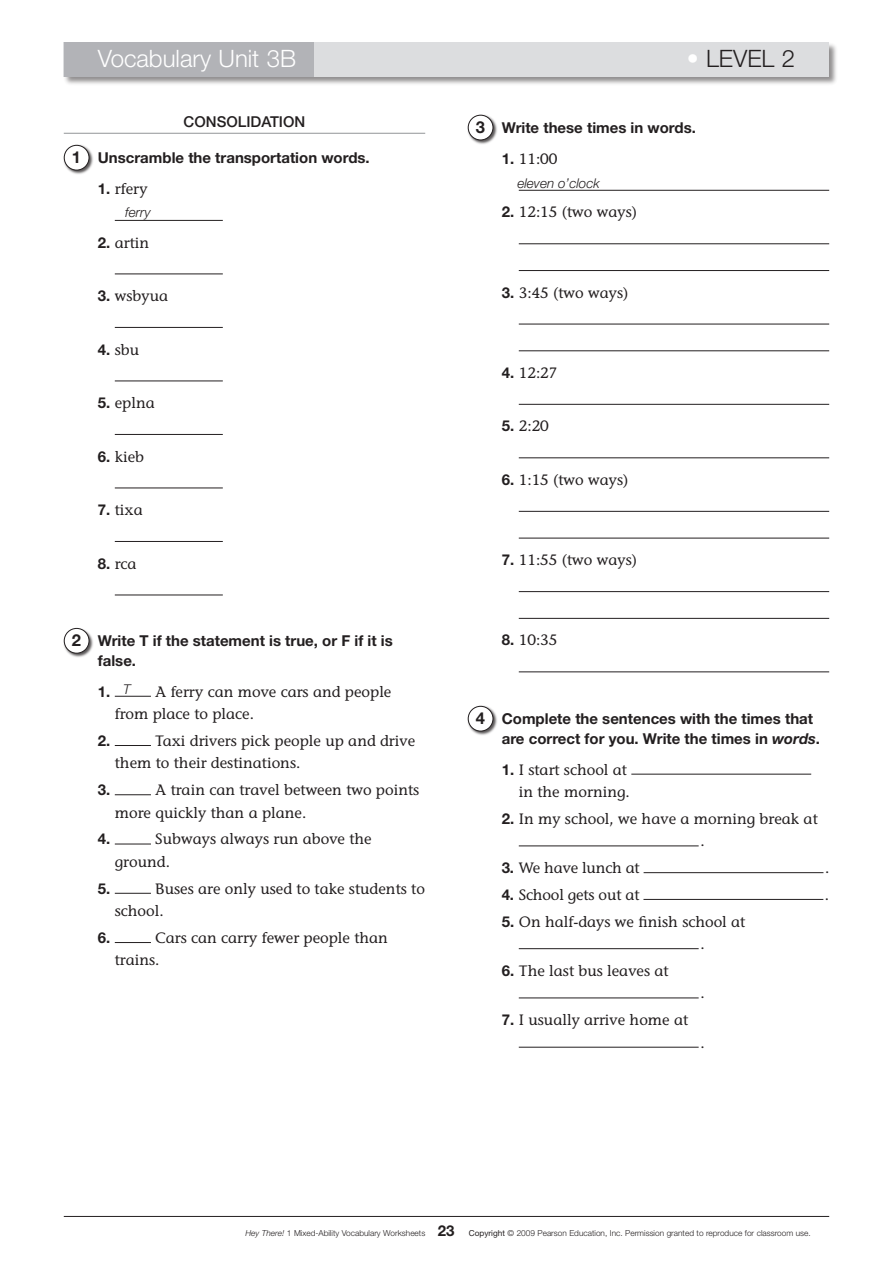
<style>
.page{position:relative;width:893px;height:1263px;background:#fff}
.page>*{position:absolute;margin:0;border:0;box-sizing:border-box;transform-origin:0 0}
.t1{font:300 24px "Helvetica Neue";color:#fff}
.t2{font:300 24px "Helvetica Neue";color:#231f20}
.t3{font:700 16.5px "Helvetica Neue";color:#231f20}
._02-exercicio__abc_n{font:15px/22.5px "Stone Informal";color:#231f20}
._01-enunciado{font:700 15px/19.5px "Helvetica Neue";color:#231f20}
._00-cabeço{font:500 15px "Helvetica Neue";color:#231f20}
._02-exercicio__abc_n-2{font:700 15px "Helvetica Neue";color:#231f20}
._02-exemplo{font:italic 300 13.5px "Helvetica Neue";color:#231f20}
.t4{font:300 8.25px "Helvetica Neue";color:#231f20}
.s1{color:#fff}
.s2{font-family:"Helvetica Neue";font-weight:700}
.s3{font-style:italic}
.s4{font-weight:700;font-size:15px}
.s5{font-weight:400}
</style>
<div class="page">
<div style="left:62px;top:41px;width:777px;height:45px;background:#231f20;opacity:.5"></div>
<div style="left:64px;top:43px;width:765px;height:34px;background:#dcdddf"></div>
<div style="left:64px;top:43px;width:250px;height:34px;background:#b2b3b7"></div>
<hr style="left:64px;top:133px;width:361px;height:1px;background:#939598">
<div style="left:63px;top:144px;width:32px;height:32px;background:#231f20;opacity:.75"></div>
<div style="left:64px;top:145px;width:25px;height:25px;background:#fff;border-radius:50%"></div>
<div style="left:64px;top:145px;width:25px;height:25px;border:1px solid #231f20;border-radius:50%"></div>
<hr style="left:115px;top:220px;width:108px;height:1px;background:#231f20">
<hr style="left:115px;top:274px;width:108px;height:1px;background:#231f20">
<hr style="left:115px;top:327px;width:108px;height:1px;background:#231f20">
<hr style="left:115px;top:381px;width:108px;height:1px;background:#231f20">
<hr style="left:115px;top:434px;width:108px;height:1px;background:#231f20">
<hr style="left:115px;top:488px;width:108px;height:1px;background:#231f20">
<hr style="left:115px;top:541px;width:108px;height:1px;background:#231f20">
<hr style="left:115px;top:595px;width:108px;height:1px;background:#231f20">
<div style="left:63px;top:627px;width:32px;height:32px;background:#231f20;opacity:.75"></div>
<div style="left:64px;top:628px;width:25px;height:25px;background:#fff;border-radius:50%"></div>
<div style="left:64px;top:628px;width:25px;height:25px;border:1px solid #231f20;border-radius:50%"></div>
<hr style="left:115px;top:696px;width:36px;height:1px;background:#231f20">
<hr style="left:115px;top:745px;width:36px;height:1px;background:#231f20">
<hr style="left:115px;top:794px;width:36px;height:1px;background:#231f20">
<hr style="left:115px;top:844px;width:36px;height:1px;background:#231f20">
<hr style="left:115px;top:893px;width:36px;height:1px;background:#231f20">
<hr style="left:115px;top:942px;width:36px;height:1px;background:#231f20">
<div style="left:467px;top:114px;width:32px;height:32px;background:#231f20;opacity:.75"></div>
<div style="left:468px;top:115px;width:25px;height:25px;background:#fff;border-radius:50%"></div>
<div style="left:468px;top:115px;width:25px;height:25px;border:1px solid #231f20;border-radius:50%"></div>
<hr style="left:519px;top:190px;width:310px;height:1px;background:#231f20">
<hr style="left:519px;top:243px;width:310px;height:1px;background:#231f20">
<hr style="left:519px;top:270px;width:310px;height:1px;background:#231f20">
<hr style="left:519px;top:324px;width:310px;height:1px;background:#231f20">
<hr style="left:519px;top:350px;width:310px;height:1px;background:#231f20">
<hr style="left:519px;top:404px;width:310px;height:1px;background:#231f20">
<hr style="left:519px;top:457px;width:310px;height:1px;background:#231f20">
<hr style="left:519px;top:511px;width:310px;height:1px;background:#231f20">
<hr style="left:519px;top:538px;width:310px;height:1px;background:#231f20">
<hr style="left:519px;top:591px;width:310px;height:1px;background:#231f20">
<hr style="left:519px;top:618px;width:310px;height:1px;background:#231f20">
<hr style="left:519px;top:671px;width:310px;height:1px;background:#231f20">
<div style="left:467px;top:705px;width:32px;height:32px;background:#231f20;opacity:.75"></div>
<div style="left:468px;top:706px;width:25px;height:25px;background:#fff;border-radius:50%"></div>
<div style="left:468px;top:706px;width:25px;height:25px;border:1px solid #231f20;border-radius:50%"></div>
<hr style="left:631px;top:774px;width:180px;height:1px;background:#231f20">
<hr style="left:519px;top:845px;width:180px;height:1px;background:#231f20">
<hr style="left:644px;top:872px;width:179px;height:1px;background:#231f20">
<hr style="left:643px;top:899px;width:180px;height:1px;background:#231f20">
<hr style="left:519px;top:948px;width:180px;height:1px;background:#231f20">
<hr style="left:519px;top:997px;width:180px;height:1px;background:#231f20">
<hr style="left:519px;top:1047px;width:180px;height:1px;background:#231f20">
<hr style="left:64px;top:1216px;width:765px;height:1px;background:#231f20">
<p class="t1" style="left:98px;top:44px;width:200px">Vocabulary Unit 3B</p>
<p class="t2" style="left:687px;top:44px;width:110px"><span class="s1">•</span> LEVEL 2</p>
<p class="_00-cabeço" style="left:184px;top:112px;width:123px">CONSOLIDATION</p>
<p class="t3" style="left:72px;top:147px;width:11px">1</p>
<p class="_01-enunciado" style="left:98px;top:148px;width:273px">Unscramble the transportation words.</p>
<p class="_02-exercicio__abc_n" style="left:98px;top:178px;width:51px"><span class="s2">1.</span> rfery</p>
<p class="_02-exercicio__abc_n" style="left:98px;top:231px;width:53px"><span class="s2">2.</span> artin</p>
<p class="_02-exemplo" style="left:125px;top:205px;width:27px">ferry</p>
<p class="_02-exercicio__abc_n" style="left:98px;top:285px;width:72px"><span class="s2">3.</span> wsbyua</p>
<p class="_02-exercicio__abc_n" style="left:98px;top:338px;width:43px"><span class="s2">4.</span> sbu</p>
<p class="_02-exercicio__abc_n" style="left:98px;top:392px;width:59px"><span class="s2">5.</span> eplna</p>
<p class="_02-exercicio__abc_n" style="left:98px;top:445px;width:48px"><span class="s2">6.</span> kieb</p>
<p class="_02-exercicio__abc_n" style="left:98px;top:499px;width:46px"><span class="s2">7.</span> tixa</p>
<p class="_02-exercicio__abc_n" style="left:98px;top:552px;width:40px"><span class="s2">8.</span> rca</p>
<p class="t3" style="left:72px;top:630px;width:11px">2</p>
<p class="_01-enunciado" style="left:98px;top:631px;width:296px">Write T if the statement is true, or F if it is false.</p>
<p class="_02-exercicio__abc_n-2" style="left:98px;top:682px;width:14px">1.</p>
<p class="_02-exercicio__abc_n" style="left:115px;top:680px;width:278px;text-indent:40px">A ferry can move cars and people from place to place.</p>
<p class="_02-exercicio__abc_n-2" style="left:98px;top:731px;width:14px">2.</p>
<p class="_02-exercicio__abc_n" style="left:115px;top:729px;width:302px;text-indent:40px">Taxi drivers pick people up and drive them to their destinations.</p>
<p class="_02-exercicio__abc_n-2" style="left:98px;top:780px;width:14px">3.</p>
<p class="_02-exercicio__abc_n" style="left:115px;top:779px;width:306px;text-indent:40px">A train can travel between two points more quickly than a plane.</p>
<p class="_02-exercicio__abc_n-2" style="left:98px;top:830px;width:14px">4.</p>
<p class="_02-exercicio__abc_n" style="left:115px;top:828px;width:258px;text-indent:40px">Subways always run above the ground.</p>
<p class="_02-exercicio__abc_n-2" style="left:98px;top:879px;width:14px">5.</p>
<p class="_02-exercicio__abc_n" style="left:115px;top:877px;width:312px;text-indent:40px">Buses are only used to take students to school.</p>
<p class="_02-exercicio__abc_n-2" style="left:98px;top:928px;width:14px">6.</p>
<p class="_02-exercicio__abc_n" style="left:115px;top:926px;width:275px;text-indent:40px">Cars can carry fewer people than trains.</p>
<p class="_02-exemplo" style="left:123px;top:681px;width:9px">T</p>
<p class="t3" style="left:476px;top:117px;width:11px">3</p>
<p class="_01-enunciado" style="left:502px;top:117px;width:196px">Write these times in words.</p>
<p class="_02-exercicio__abc_n" style="left:502px;top:147px;width:57px"><span class="s2">1.</span> 11:00</p>
<p class="_02-exemplo" style="left:517px;top:175px;width:84px">eleven o’clock</p>
<p class="_02-exercicio__abc_n" style="left:502px;top:201px;width:137px"><span class="s2">2.</span> 12:15 (two ways)</p>
<p class="_02-exercicio__abc_n" style="left:502px;top:281px;width:128px"><span class="s2">3.</span> 3:45 (two ways)</p>
<p class="_02-exercicio__abc_n" style="left:502px;top:361px;width:57px"><span class="s2">4.</span> 12:27</p>
<p class="_02-exercicio__abc_n" style="left:502px;top:415px;width:49px"><span class="s2">5.</span> 2:20</p>
<p class="_02-exercicio__abc_n" style="left:502px;top:468px;width:128px"><span class="s2">6.</span> 1:15 (two ways)</p>
<p class="_02-exercicio__abc_n" style="left:502px;top:549px;width:137px"><span class="s2">7.</span> 11:55 (two ways)</p>
<p class="_02-exercicio__abc_n" style="left:502px;top:629px;width:57px"><span class="s2">8.</span> 10:35</p>
<p class="t3" style="left:476px;top:708px;width:11px">4</p>
<p class="_01-enunciado" style="left:502px;top:708px;width:320px">Complete the sentences with the times that are correct for you. Write the times in <span class="s3">words</span>.</p>
<p class="_02-exercicio__abc_n" style="left:502px;top:758px;width:130px;text-align:right"><span class="s2">1.</span> I start school at in the morning.</p>
<p class="_02-exercicio__abc_n" style="left:700px;top:807px;width:119px;text-indent:-199px"><span class="s2">2.</span> In my school, we have a morning break at .</p>
<p class="_02-exercicio__abc_n" style="left:502px;top:856px;width:139px"><span class="s2">3.</span> We have lunch at</p>
<p class="_02-exercicio__abc_n" style="left:825px;top:856px;width:6px">.</p>
<p class="_02-exercicio__abc_n" style="left:502px;top:883px;width:139px"><span class="s2">4.</span> School gets out at</p>
<p class="_02-exercicio__abc_n" style="left:825px;top:883px;width:6px">.</p>
<p class="_02-exercicio__abc_n" style="left:700px;top:910px;width:46px;text-indent:-199px"><span class="s2">5.</span> On half-days we finish school at .</p>
<p class="_02-exercicio__abc_n" style="left:502px;top:959px;width:168px"><span class="s2">6.</span> The last bus leaves at</p>
<p class="_02-exercicio__abc_n" style="left:700px;top:982px;width:6px">.</p>
<p class="_02-exercicio__abc_n" style="left:502px;top:1009px;width:188px"><span class="s2">7.</span> I usually arrive home at</p>
<p class="_02-exercicio__abc_n" style="left:700px;top:1031px;width:6px">.</p>
<p class="t4" style="left:245px;top:1228px;width:211px"><span class="s3">Hey There!</span> 1 Mixed-Ability Vocabulary Worksheets <span class="s4">23</span></p>
<p class="t4" style="left:469px;top:1228px;width:343px"><span class="s5">Copyright</span> © 2009 Pearson Education, Inc. Permission granted to reproduce for classroom use.</p>
</div>
